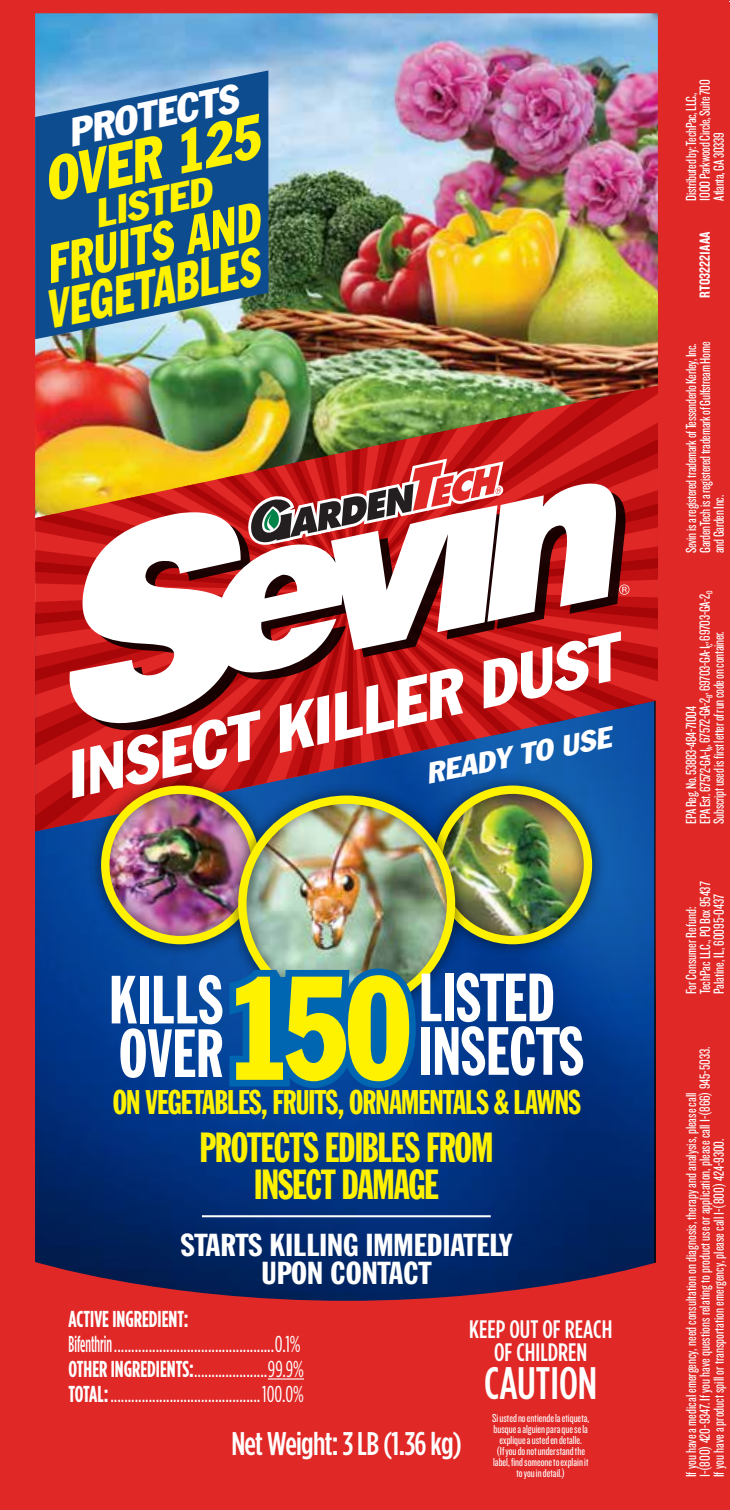
<style>
.page{position:relative;width:730px;height:1510px;background:#fff}
.page>*{position:absolute;margin:0;border:0;box-sizing:border-box;transform-origin:0 0}
.t1{font:condensed 144.8px "Franklin Gothic";color:#ffde17;scale:.85 1}
.t2{font:67px/53.6px "Franklin Gothic Extra Cond";color:#fff}
.t3{font:italic condensed 64.8px "Franklin Gothic";color:#fff}
.t4{font:italic condensed 60.2px "Franklin Gothic";color:#fff200;scale:.9 1}
.t5{font:italic condensed 52.8px/44.4px "Franklin Gothic";color:#fff200;scale:.82 1}
.t6{font:500 45.4px "Gotham Condensed";color:#fff}
.t7{font:41.4px/36.2px "Franklin Gothic Extra Cond";letter-spacing:-.025em;color:#fff200;text-align:center}
.t8{font:italic condensed 39.4px "Franklin Gothic";color:#fff}
.t9{font:italic condensed 39.4px "Franklin Gothic";color:#fff200;scale:1.06 1}
.t10{font:33.6px "Franklin Gothic Extra Cond";letter-spacing:-.025em;color:#fff200}
.t11{font:500 32.8px "Gotham Condensed";letter-spacing:-.02em;color:#fff}
.t12{font:31.2px/28.2px "Franklin Gothic Extra Cond";color:#fff;text-align:center;scale:1.2 1}
.t13{font:italic condensed 28.8px "Franklin Gothic";color:#fff;scale:1.1 1}
.t14{font:500 25.2px/22.8px "Gotham Condensed";color:#fff;text-align:center}
.t15{font:23px/25px "Gotham Condensed";color:#fff;scale:.9 1}
.t16{font:15.2px/14px "Knockout HTF28 Junior Featherwt";color:#fff}
.t17{font:15.2px/14px "Knockout HTF28 Junior Featherwt";letter-spacing:-.02em;color:#fff}
.t18{font:15.2px "Knockout HTF49 Liteweight";color:#fff}
.t19{font:12px/11px "Knockout HTF28 Junior Featherwt";color:#fff;text-align:center}
.s1{font-weight:700}
.s2{font-weight:500}
</style>
<div class="page">
<div style="left:0;top:0;width:729px;height:1509px;background:#e02826"></div>
<hr style="left:729px;top:2px;width:1px;height:1504px;background:#e02826">
<img style="left:35px;top:13px;width:622px;height:372px">
<img style="left:35px;top:831px;width:620px;height:430px">
<svg style="left:35px;top:1261px;width:621px;height:119px"></svg>
<img style="left:35px;top:385px;width:622px;height:446px">
<hr style="left:268px;top:1378px;width:36px;height:1px;background:#fff">
<img style="left:83px;top:767px;width:195px;height:195px">
<div style="left:101px;top:785px;width:159px;height:159px;border:8px solid #fff200;border-radius:50%"></div>
<img style="left:414px;top:767px;width:196px;height:195px">
<div style="left:433px;top:785px;width:158px;height:159px;border:8px solid #fff200;border-radius:50%"></div>
<img style="left:220px;top:777px;width:253px;height:253px">
<div style="left:238px;top:795px;width:217px;height:217px;border:8px solid #fff200;border-radius:50%"></div>
<svg style="left:222px;top:961px;width:200px;height:133px;background:#0e64a7"></svg>
<hr style="left:202px;top:1215px;width:288px;height:2px;background:#fff">
<svg style="left:35px;top:70px;width:233px;height:269px;background:#27609a"></svg>
<h3 class="t8" style="left:63px;top:109px;width:174px;rotate:-12deg">PROTECTS</h3>
<h3 class="t4" style="left:36px;top:145px;width:243px;rotate:-12deg">OVER 125</h3>
<h3 class="t9" style="left:89px;top:191px;width:113px;rotate:-12deg">LISTED</h3>
<h3 class="t5" style="left:31px;top:245px;width:277px;rotate:-12deg">FRUITS AND<br>VEGETABLES</h3>
<h3 class="t3" style="left:56px;top:736px;width:565px;rotate:-12deg">INSECT KILLER DUST</h3>
<h3 class="t13" style="left:422px;top:756px;width:172px;rotate:-11deg">READY TO USE</h3>
<h2 class="t2" style="left:109px;top:973px;width:116px">KILLS<br>OVER</h2>
<h2 class="t2" style="left:418px;top:970px;width:166px">LISTED<br>INSECTS</h2>
<h1 class="t1" style="left:224px;top:940px;width:221px">150</h1>
<h3 class="t10" style="left:113px;top:1083px;width:469px">ON VEGETABLES, FRUITS, ORNAMENTALS &amp; LAWNS</h3>
<h3 class="t7" style="left:199px;top:1129px;width:295px">PROTECTS EDIBLES FROM<br>INSECT DAMAGE</h3>
<h3 class="t12" style="left:181px;top:1230px;width:277px">STARTS KILLING IMMEDIATELY<br>UPON CONTACT</h3>
<h3 class="t15" style="left:68px;top:1305px;width:263px"><span class="s1">ACTIVE INGREDIENT:<br></span><span class="s2">Bifenthrin</span>..............................................0.1% <span class="s1">OTHER INGREDIENTS:</span>.....................99.9% <span class="s1">TOTAL:</span>...........................................100.0%</h3>
<h3 class="t11" style="left:231px;top:1424px;width:232px">NetWeight: 3LB(1.36kg)</h3>
<h3 class="t14" style="left:469px;top:1317px;width:145px">KEEP OUT OF REACH<br>OF CHILDREN</h3>
<h3 class="t6" style="left:484px;top:1356px;width:115px">CAUTION</h3>
<p class="t19" style="left:491px;top:1412px;width:99px">Si usted noentiendela etiqueta, busque a alguien para quesela explique a usted en detalle.<br>(If you do notunderstand the label,find someoneto explain it toyou indetail.)</p>
<p class="t17" style="left:684px;top:200px;width:123px;rotate:-90deg">Distributed by:TechPac, LLC.,<br>10OO Parkwood Circle,Suite700<br>Atlanta, GA 30339</p>
<p class="t18" style="left:696px;top:298px;width:67px;rotate:-90deg">RT032221AAA</p>
<p class="t17" style="left:684px;top:553px;width:213px;rotate:-90deg">Sevinis aregistered trademark of TessenderloKerley, Inc.<br>GardenTech is aregistered trademark of Gulfstream Home and Garden Inc.</p>
<p class="t17" style="left:684px;top:823px;width:234px;rotate:-90deg">EPAReg. No. 53883-484-71004<br>EPAEst. 67572-GA-1<sub>A</sub>, 67572-GA-2<sub>B</sub>, 69703-GA-1<sub>C</sub>,69703-GA-2<sub>D<br></sub>Subscript used is first letter of run code on container.</p>
<p class="t16" style="left:684px;top:994px;width:114px;rotate:-90deg">For Consumer Refund:<br>TechPac LLC., PO Box 95437<br>Palatine, IL, 60095-0437</p>
<p class="t16" style="left:684px;top:1477px;width:432px;rotate:-90deg">If you have a medical emergency, need consultation on diagnosis, therapy and analysis, please call<br>1-(800) 420-9347. If you have questions relating to product use or application, please call 1-(866) 945-5033.<br>If you have a product spill or transportation emergency, please call 1-(800) 424-9300.</p>
</div>
